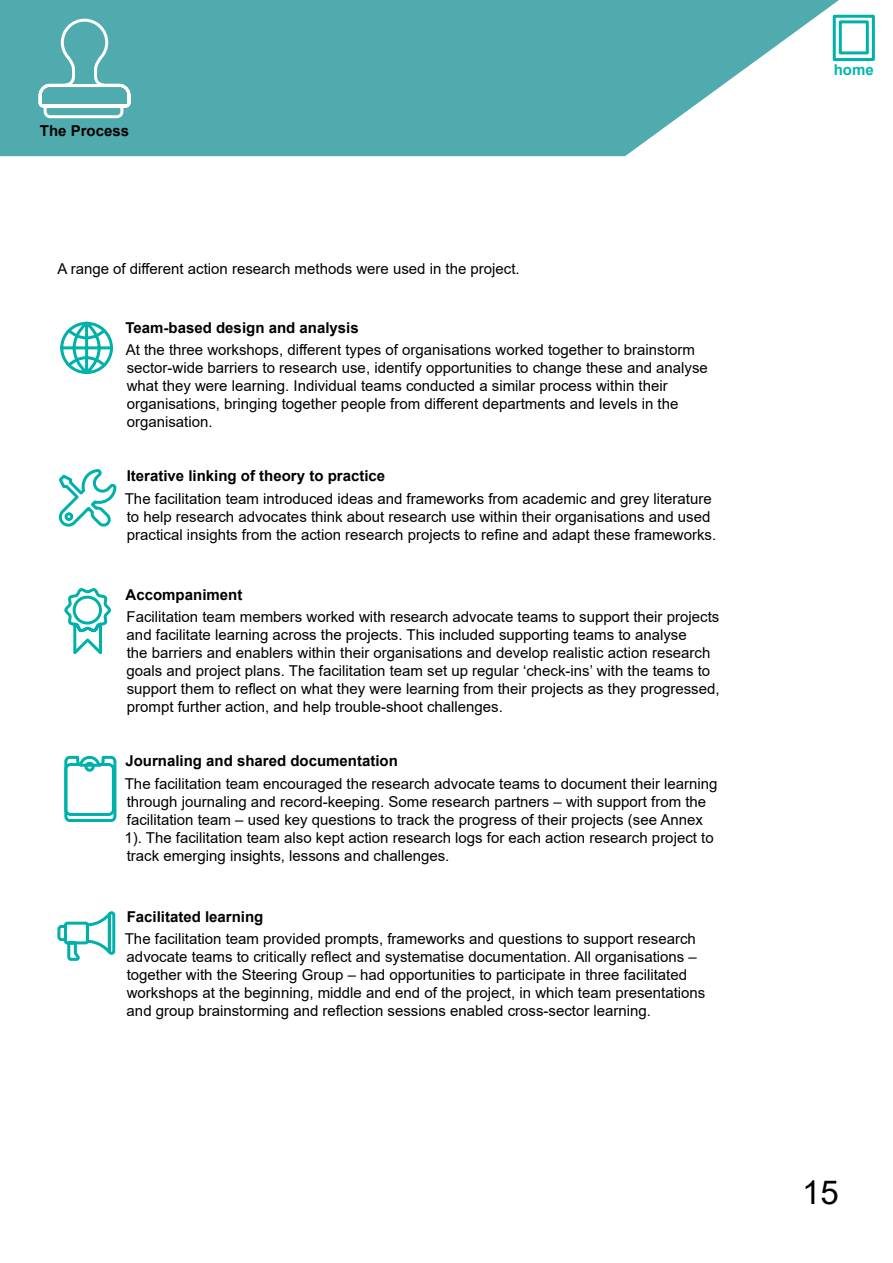
<style>
.page{position:relative;width:893px;height:1263px;background:#fff}
.page>*{position:absolute;margin:0;border:0;box-sizing:border-box;transform-origin:0 0}
.t1{font:33px "Arial";color:#000}
.Body_Text__-__Arial{font:15px/18px "Arial";color:#000}
.Body_Text__-__Arial-2{font:700 15px "Arial";color:#000}
.t2{font:700 15px "Arial";color:#00b6ac}
</style>
<div class="page">
<div style="left:839px;top:20px;width:30px;height:34px;border:3px solid #00b1a9"></div>
<div style="left:833px;top:15px;width:42px;height:46px;border:3px solid #00b1a9"></div>
<svg style="left:57px;top:911px;width:59px;height:50px"></svg>
<svg style="left:64px;top:588px;width:47px;height:67px"></svg>
<svg style="left:60px;top:321px;width:53px;height:53px"></svg>
<svg style="left:64px;top:755px;width:53px;height:67px"></svg>
<div style="left:84px;top:762px;width:11px;height:10px;border:3px solid #00b1a9;border-radius:50%"></div>
<svg style="left:58px;top:469px;width:59px;height:58px"></svg>
<svg style="left:0;top:0;width:839px;height:156px;background:#68b6ba"></svg>
<svg style="left:37px;top:17px;width:95px;height:103px;background:#6bb7bb"></svg>
<p class="Body_Text__-__Arial-2" style="left:40px;top:120px;width:91px">The Process</p>
<p class="Body_Text__-__Arial" style="left:57px;top:260px;width:464px">A range of different action research methods were used in the project.</p>
<p class="Body_Text__-__Arial-2" style="left:126px;top:317px;width:235px">Team-based design and analysis</p>
<p class="Body_Text__-__Arial" style="left:126px;top:341px;width:584px">At the three workshops, different types of organisations worked together to brainstorm sector-wide barriers to research use, identify opportunities to change these and analyse what they were learning. Individual teams conducted a similar process within their organisations, bringing together people from different departments and levels in the organisation.</p>
<p class="Body_Text__-__Arial-2" style="left:127px;top:465px;width:260px">Iterative linking of theory to practice</p>
<p class="Body_Text__-__Arial" style="left:125px;top:489px;width:593px">The facilitation team introduced ideas and frameworks from academic and grey literature to help research advocates think about research use within their organisations and used practical insights from the action research projects to refine and adapt these frameworks.</p>
<p class="Body_Text__-__Arial-2" style="left:126px;top:584px;width:118px">Accompaniment</p>
<p class="Body_Text__-__Arial" style="left:126px;top:608px;width:594px">Facilitation team members worked with research advocate teams to support their projects and facilitate learning across the projects. This included supporting teams to analyse<br>the barriers and enablers within their organisations and develop realistic action research goals and project plans. The facilitation team set up regular ‘check-ins’ with the teams to support them to reflect on what they were learning from their projects as they progressed, prompt further action, and help trouble-shoot challenges.</p>
<p class="Body_Text__-__Arial-2" style="left:125px;top:750px;width:274px">Journaling and shared documentation</p>
<p class="Body_Text__-__Arial" style="left:124px;top:774px;width:595px">The facilitation team encouraged the research advocate teams to document their learning through journaling and record-keeping. Some research partners – with support from the facilitation team – used key questions to track the progress of their projects (see Annex 1). The facilitation team also kept action research logs for each action research project to track emerging insights, lessons and challenges.</p>
<p class="Body_Text__-__Arial-2" style="left:127px;top:906px;width:138px">Facilitated learning</p>
<p class="Body_Text__-__Arial" style="left:125px;top:930px;width:582px">The facilitation team provided prompts, frameworks and questions to support research advocate teams to critically reflect and systematise documentation. All organisations – together with the Steering Group – had opportunities to participate in three facilitated workshops at the beginning, middle and end of the project, in which team presentations and group brainstorming and reflection sessions enabled cross-sector learning.</p>
<p class="t2" style="left:834px;top:59px;width:42px">home</p>
<h1 class="t1" style="left:802px;top:1169px;width:38px">15</h1>
</div>
